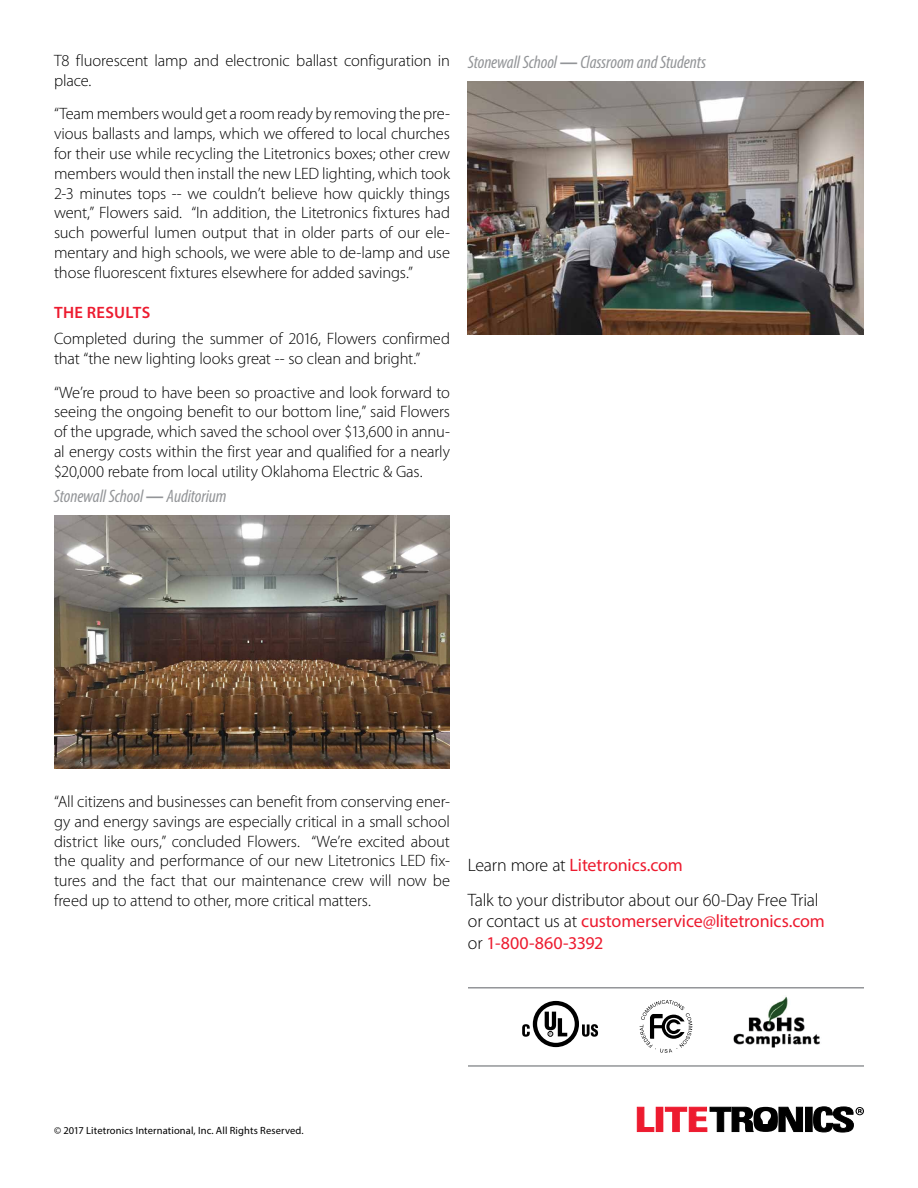
<style>
.page{position:relative;width:918px;height:1188px;background:#fff}
.page>*{position:absolute;margin:0;border:0;box-sizing:border-box;transform-origin:0 0}
.t1{font:300 18px/35.1px "Myriad Pro";letter-spacing:-.015em;color:#000}
.t2{font:italic condensed 18px "Myriad Pro";letter-spacing:-.005em;color:#939598}
.t3{font:18px/21.6px "Myriad Pro";letter-spacing:-.005em;color:#ed1b2f}
.t4{font:300 16.5px/19.8px "Myriad Pro";letter-spacing:-.01em;color:#000;text-align:justify}
.t5{font:600 16.5px "Myriad Pro";letter-spacing:.02em;color:#ed1b2f}
.t6{font:10.5px "Myriad Pro";letter-spacing:.01em;color:#000}
.s1{font-weight:700;font-style:normal}
.s2{font-weight:400;color:#ed1b2f}
.s3{font-weight:300;color:#000}
</style>
<div class="page">
<svg style="left:637px;top:1107px;width:17px;height:25px"></svg>
<div style="left:656px;top:1107px;width:7px;height:25px;background:#ed1b2f"></div>
<div style="left:806px;top:1107px;width:6px;height:25px;background:#000"></div>
<div style="left:805px;top:1107px;width:8px;height:25px;border:1px solid #000"></div>
<svg style="left:665px;top:1107px;width:138px;height:25px"></svg>
<svg style="left:813px;top:1106px;width:51px;height:27px"></svg>
<img style="left:734px;top:996px;width:86px;height:52px">
<svg style="left:522px;top:1001px;width:76px;height:46px"></svg>
<svg style="left:640px;top:1000px;width:52px;height:53px"></svg>
<hr style="left:468px;top:987px;width:396px;height:2px;background:#939598">
<hr style="left:468px;top:1065px;width:396px;height:2px;background:#939598">
<img style="left:54px;top:515px;width:396px;height:254px">
<img style="left:468px;top:81px;width:396px;height:253px">
<p class="t4" style="left:54px;top:51px;width:397px">T8 fluorescent lamp and electronic ballast configuration in place.</p>
<p class="t4" style="left:54px;top:104px;width:398px">“Team members would get a room ready by removing the pre&shy;vious ballasts and lamps, which we offered to local churches for their use while recycling the Litetronics boxes; other crew members would then install the new LED lighting, which took 2-3 minutes tops -- we couldn’t believe how quickly things went,” Flowers said. “In addition, the Litetronics fixtures had such powerful lumen output that in older parts of our ele&shy;mentary and high schools, we were able to de-lamp and use those fluorescent fixtures elsewhere for added savings.”</p>
<p class="t5" style="left:54px;top:302px;width:98px">THE RESULTS</p>
<p class="t4" style="left:54px;top:329px;width:397px">Completed during the summer of 2016, Flowers confirmed that “the new lighting looks great -- so clean and bright.”</p>
<p class="t4" style="left:54px;top:382px;width:398px">“We’re proud to have been so proactive and look forward to seeing the ongoing benefit to our bottom line,” said Flowers of the upgrade, which saved the school over $13,600 in annu&shy;al energy costs within the first year and qualified for a nearly $20,000 rebate from local utility Oklahoma Electric &amp; Gas.</p>
<p class="t2" style="left:54px;top:485px;width:174px">Stonewall School <span class="s1">—</span> Auditorium</p>
<p class="t2" style="left:468px;top:51px;width:240px">Stonewall School <span class="s1">—</span> Classroom and Students</p>
<p class="t4" style="left:54px;top:792px;width:398px">“All citizens and businesses can benefit from conserving ener&shy;gy and energy savings are especially critical in a small school district like ours,” concluded Flowers. “We’re excited about the quality and performance of our new Litetronics LED fix&shy;tures and the fact that our maintenance crew will now be freed up to attend to other, more critical matters.</p>
<p class="t1" style="left:468px;top:847px;width:352px">Learn more at <span class="s2">Litetronics.com<br></span>Talk to your distributor about our 60-Day Free Trial</p>
<p class="t3" style="left:468px;top:910px;width:358px"><span class="s3">or contact us at</span> customerservice@litetronics.com <span class="s3">or</span> 1-800-860-3392</p>
<p class="t6" style="left:54px;top:1124px;width:251px">© 2017 Litetronics International, Inc. All Rights Reserved.</p>
</div>
